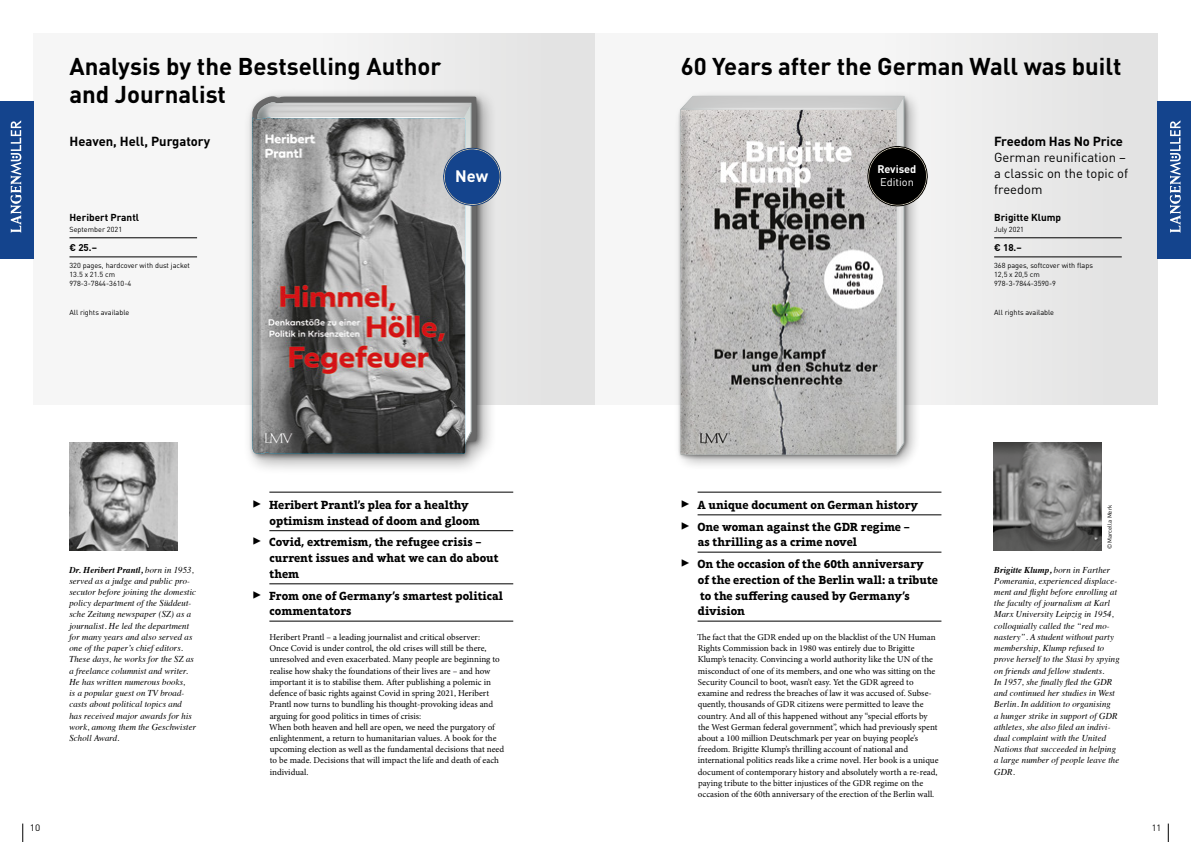
<style>
.page{position:relative;width:1191px;height:842px;background:#fff}
.page>*{position:absolute;margin:0;border:0;box-sizing:border-box;transform-origin:0 0}
.t1{font:700 24px/28px "DINOT";color:#000}
.t2{font:700 16.4px "DINOT";color:#fff}
.p_Biblio_body_ohneGL{font:13px/16px "DINOT";color:#000}
.p_Biblio_body_ohneGL-2{font:700 13px "DINOT";color:#000}
.p_USPs_folgende{font:700 12px/15.8px "Aptifer Slab LT Pro";color:#000}
.p_USPs_erster{font:700 12px/15.8px "Aptifer Slab LT Pro";color:#000}
.t3{font:700 11px "DINOT";color:#fff}
.t4{font:11px "DINOT";color:#fff}
.p_Biblio_body_ohneGL-3{font:700 10px "DINOT";color:#000}
.p_Biblio_body_ohneGL-4{font:700 9.7px "DINOT";color:#000}
.t5{font:9.2px "DINOT";color:#000;scale:1.09 1}
.p_Body_Einzug_6mm_lf{font:9px/11.2px "Minion Pro";color:#000}
.p_Autorentext{font:italic 9px/11.2px "Times";color:#000}
.t6{font:9px "DINOT";color:#000}
.p_Biblio_body_ohneGL-5{font:7.3px/8.8px "DINOT";color:#000}
.Fließtext_LMV{font:6px "DINOT";color:#000}
.s1{font-weight:700}
</style>
<div class="page">
<svg style="left:22px;top:823px;width:1px;height:19px"></svg>
<svg style="left:1167px;top:823px;width:1px;height:19px"></svg>
<div style="left:34px;top:34px;width:561px;height:370px;background:linear-gradient(to right,#fbfbfb,#e6e6e6)"></div>
<div style="left:595px;top:34px;width:562px;height:370px;background:#ededed"></div>
<div style="left:1157px;top:101px;width:34px;height:157px;background:#14448d"></div>
<svg style="left:1169px;top:120px;width:11px;height:113px"></svg>
<div style="left:0;top:101px;width:34px;height:157px;background:#14448d"></div>
<svg style="left:11px;top:120px;width:10px;height:113px"></svg>
<hr style="left:69px;top:238px;width:128px;height:1px;background:#000">
<hr style="left:69px;top:257px;width:128px;height:1px;background:#000">
<hr style="left:994px;top:238px;width:127px;height:1px;background:#000">
<hr style="left:994px;top:257px;width:127px;height:1px;background:#000">
<hr style="left:269px;top:492px;width:244px;height:1px;background:#000">
<hr style="left:269px;top:530px;width:244px;height:1px;background:#000">
<hr style="left:269px;top:584px;width:244px;height:1px;background:#000">
<hr style="left:269px;top:621px;width:244px;height:1px;background:#000">
<hr style="left:697px;top:492px;width:244px;height:1px;background:#000">
<hr style="left:697px;top:515px;width:244px;height:1px;background:#000">
<hr style="left:697px;top:552px;width:244px;height:1px;background:#000">
<hr style="left:697px;top:621px;width:244px;height:1px;background:#000">
<img style="left:70px;top:442px;width:107px;height:108px">
<div style="left:242px;top:87px;width:255px;height:388px;background:#000;opacity:.4"></div>
<svg style="left:252px;top:96px;width:224px;height:345px;background:#777"></svg>
<svg style="left:465px;top:130px;width:6px;height:318px"></svg>
<svg style="left:255px;top:100px;width:216px;height:30px;background:#bdbdbd"></svg>
<img style="left:263px;top:117px;width:202px;height:337px">
<svg style="left:252px;top:117px;width:7px;height:337px"></svg>
<svg style="left:259px;top:117px;width:4px;height:337px"></svg>
<svg style="left:253px;top:117px;width:5px;height:337px;background:#909090"></svg>
<div style="left:673px;top:89px;width:247px;height:382px;background:#000;opacity:.4"></div>
<svg style="left:896px;top:110px;width:8px;height:345px"></svg>
<svg style="left:680px;top:108px;width:224px;height:1px"></svg>
<hr style="left:680px;top:98px;width:224px;height:1px;background:#c6c6c6">
<hr style="left:680px;top:99px;width:224px;height:1px;background:#c6c6c6">
<hr style="left:680px;top:100px;width:224px;height:1px;background:#c6c6c6">
<hr style="left:680px;top:101px;width:224px;height:1px;background:#c6c6c6">
<hr style="left:680px;top:102px;width:224px;height:1px;background:#c6c6c6">
<hr style="left:680px;top:103px;width:224px;height:1px;background:#c6c6c6">
<hr style="left:680px;top:104px;width:224px;height:1px;background:#c6c6c6">
<hr style="left:680px;top:105px;width:224px;height:1px;background:#c6c6c6">
<hr style="left:680px;top:106px;width:224px;height:1px;background:#c6c6c6">
<hr style="left:680px;top:107px;width:224px;height:1px;background:#c6c6c6">
<hr style="left:680px;top:109px;width:224px;height:1px;background:#c6c6c6">
<hr style="left:680px;top:97px;width:224px;height:1px;background:#c6c6c6">
<hr style="left:680px;top:96px;width:224px;height:1px;background:#c6c6c6">
<img style="left:680px;top:110px;width:216px;height:345px">
<svg style="left:681px;top:110px;width:12px;height:345px;background:#aeacab"></svg>
<svg style="left:690px;top:112px;width:4px;height:343px"></svg>
<img style="left:994px;top:442px;width:108px;height:108px">
<svg style="left:440px;top:145px;width:63px;height:64px;background:#5a78a4"></svg>
<svg style="left:864px;top:143px;width:64px;height:66px;background:#494847"></svg>
<p class="t1" style="left:69px;top:52px;width:373px">Analysis by the Bestselling Author and Journalist</p>
<p class="p_Biblio_body_ohneGL-2" style="left:69px;top:133px;width:142px">Heaven, Hell, Purgatory</p>
<p class="p_Biblio_body_ohneGL-3" style="left:69px;top:211px;width:71px">Heribert Prantl</p>
<p class="p_Biblio_body_ohneGL-5" style="left:69px;top:225px;width:54px">September 2021</p>
<p class="p_Biblio_body_ohneGL-4" style="left:69px;top:241px;width:29px">€ 25.–</p>
<p class="p_Biblio_body_ohneGL-5" style="left:69px;top:261px;width:122px">320 pages, hardcover with dust jacket<br>13.5 x 21.5 cm<br>978-3-7844-3610-4</p>
<p class="p_Biblio_body_ohneGL-5" style="left:69px;top:308px;width:61px">All rights available</p>
<p class="t2" style="left:455px;top:165px;width:35px">New</p>
<p class="p_Autorentext" style="left:69px;top:563px;width:129px"><span class="s1">Dr. Heribert Prantl,</span> born in 1953, served as a judge and public pro&shy;secutor before joining the domestic policy department of the Süddeut&shy;sche Zeitung newspaper (SZ) as a journalist. He led the department for many years and also served as one of the paper’s chief editors.<br>These days, he works for the SZ as a freelance columnist and writer.<br>He has written numerous books,<br>is a popular guest on TV broad&shy;casts about political topics and has received major awards for his work, among them the Geschwister<br>Scholl Award.</p>
<p class="p_USPs_erster" style="left:270px;top:497px;width:212px;text-indent:-17px">✓ Heribert Prantl’s plea for a healthy optimism instead of doom and gloom</p>
<p class="p_USPs_folgende" style="left:269px;top:534px;width:231px;text-indent:-17px">✓ Covid, extremism, the refugee crisis – current issues and what we can do about them</p>
<p class="p_USPs_folgende" style="left:270px;top:587px;width:235px;text-indent:-17px">✓ From one of Germany’s smartest political commentators</p>
<p class="p_Body_Einzug_6mm_lf" style="left:269px;top:631px;width:236px">Heribert Prantl – a leading journalist and critical observer:<br>Once Covid is under control, the old crises will still be there, unresolved and even exacerbated. Many people are beginning to realise how shaky the foundations of their lives are – and how important it is to stabilise them. After publishing a polemic in defence of basic rights against Covid in spring 2021, Heribert Prantl now turns to bundling his thought-provoking ideas and arguing for good politics in times of crisis:<br>When both heaven and hell are open, we need the purgatory of enlightenment, a return to humanitarian values. A book for the upcoming election as well as the fundamental decisions that need to be made. Decisions that will impact the life and death of each individual.</p>
<p class="t1" style="left:681px;top:52px;width:442px">60 Years after the German Wall was built</p>
<p class="t3" style="left:877px;top:162px;width:40px">Revised</p>
<p class="t4" style="left:880px;top:176px;width:35px">Edition</p>
<p class="p_Biblio_body_ohneGL" style="left:994px;top:133px;width:136px"><span class="s1">Freedom Has No Price<br></span>German reunification – a classic on the topic of freedom</p>
<p class="p_Biblio_body_ohneGL-3" style="left:994px;top:211px;width:68px">Brigitte Klump</p>
<p class="p_Biblio_body_ohneGL-5" style="left:994px;top:225px;width:31px">July 2021</p>
<p class="p_Biblio_body_ohneGL-4" style="left:994px;top:241px;width:29px">€ 18.–</p>
<p class="p_Biblio_body_ohneGL-5" style="left:994px;top:261px;width:100px">368 pages, softcover with flaps<br>12,5 x 20,5 cm<br>978-3-7844-3590-9</p>
<p class="p_Biblio_body_ohneGL-5" style="left:994px;top:308px;width:61px">All rights available</p>
<p class="p_USPs_erster" style="left:680px;top:497px;width:239px">✓ A unique document on German history</p>
<p class="p_USPs_folgende" style="left:698px;top:518px;width:213px;text-indent:-17px">✓ One woman against the GDR regime – as thrilling as a crime novel</p>
<p class="p_USPs_folgende" style="left:698px;top:556px;width:241px;text-indent:-17px">✓ On the occasion of the 60th anniversary of the erection of the Berlin wall: a tribute to the suffering caused by Germany’s division</p>
<p class="p_Body_Einzug_6mm_lf" style="left:697px;top:631px;width:243px">The fact that the GDR ended up on the blacklist of the UN Human Rights Commission back in 1980 was entirely due to Brigitte Klump’s tenacity. Convincing a world authority like the UN of the misconduct of one of its members, and one who was sitting on the Security Council to boot, wasn’t easy. Yet the GDR agreed to examine and redress the breaches of law it was accused of. Subse&shy;quently, thousands of GDR citizens were permitted to leave the country. And all of this happened without any “special efforts by the West German federal government”, which had previously spent about a 100 million Deutschmark per year on buying people’s freedom. Brigitte Klump’s thrilling account of national and international politics reads like a crime novel. Her book is a unique document of contemporary history and absolutely worth a re-read, paying tribute to the bitter injustices of the GDR regime on the occasion of the 60th anniversary of the erection of the Berlin wall.</p>
<p class="Fließtext_LMV" style="left:1106px;top:549px;width:46px;rotate:-90deg">©Marcella Merk</p>
<p class="p_Autorentext" style="left:994px;top:563px;width:128px"><span class="s1">Brigitte Klump,</span> born in Farther<br>Pomerania, experienced displace&shy;ment and flight before enrolling at the faculty of journalism at Karl<br>Marx University Leipzig in 1954, colloquially called the “red mo&shy;nastery”. A student without party membership, Klump refused to prove herself to the Stasi by spying on friends and fellow students.<br>In 1957, she finally fled the GDR and continued her studies in West<br>Berlin. In addition to organising<br>a hunger strike in support of GDR athletes, she also filed an indivi&shy;dual complaint with the United<br>Nations that succeeded in helping a large number of people leave the<br>GDR.</p>
<p class="t5" style="left:30px;top:822px;width:11px">10</p>
<p class="t6" style="left:1151px;top:822px;width:11px">11</p>
</div>
